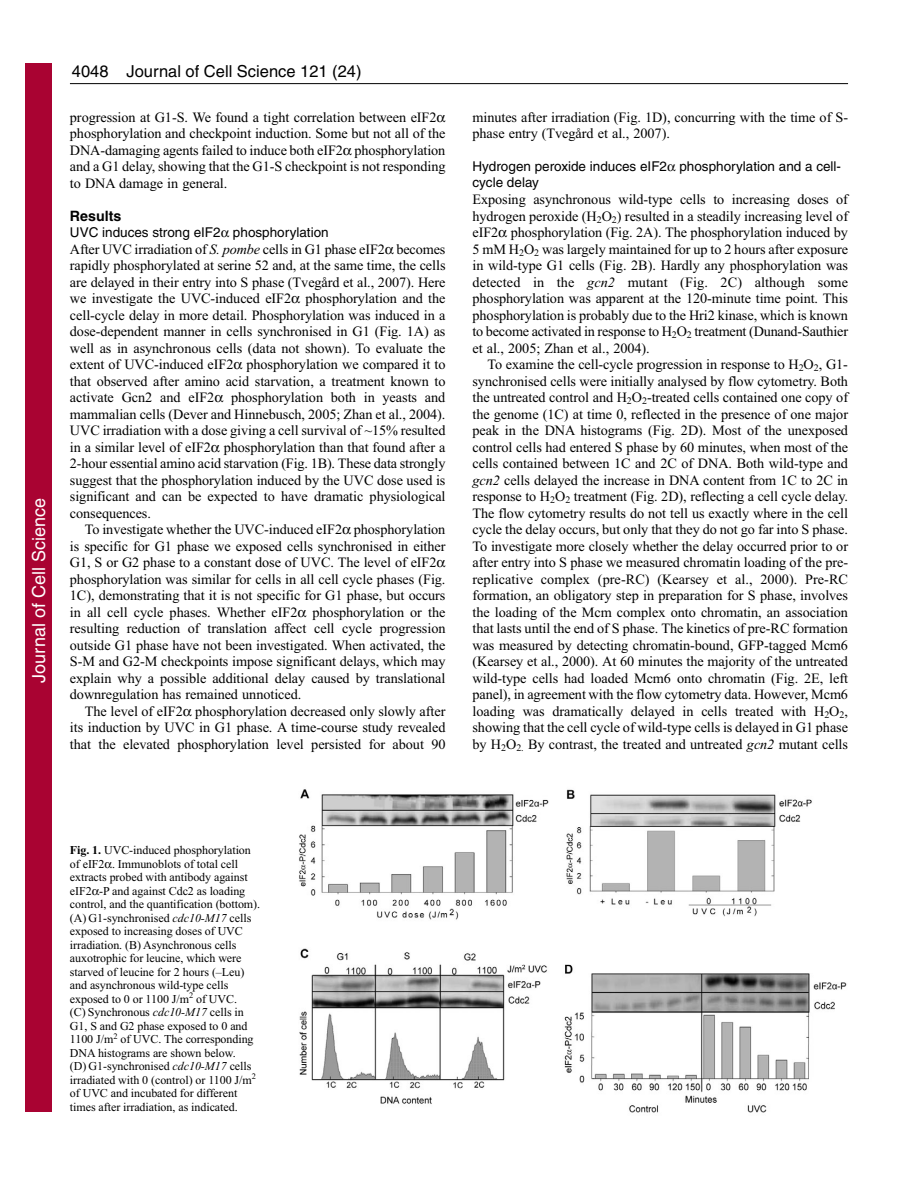
<style>
.page{position:relative;width:918px;height:1188px;background:#fff}
.page>*{position:absolute;margin:0;border:0;box-sizing:border-box;transform-origin:0 0}
.t1{font:18px "Helvetica";color:#fff}
.t2{font:16.5px "Helvetica";color:#000}
.t3{font:14.25px/16.5px "Times New Roman";letter-spacing:-.005em;color:#000;text-align:justify}
.t4{font:700 14.25px "Helvetica";color:#000}
.t5{font:13.5px/16.5px "Helvetica";color:#000}
.t6{font:12px/13.5px "Times New Roman";letter-spacing:-.005em;color:#000}
.s1{font-style:italic}
.s2{font-weight:700}
</style>
<div class="page">
<hr style="left:70px;top:83px;width:778px;height:1px;background:#000">
<img style="left:299px;top:789px;width:548px;height:324px">
<div style="left:26px;top:64px;width:26px;height:1048px;background:#a90332"></div>
<p class="t1" style="left:28px;top:683px;width:186px;rotate:-90deg">Journal of Cell Science</p>
<p class="t2" style="left:127px;top:65px;width:237px">Journal of Cell Science 121 (24)</p>
<p class="t2" style="left:72px;top:65px;width:38px">4048</p>
<p class="t3" style="left:70px;top:110px;width:377px;text-align:left">progression at G1-S. We found a tight correlation between eIF2 phosphorylation and checkpoint induction. Some but not all of the DNA-damaging agents failed to induce both eIF2 phosphorylation and a G1 delay, showing that the G1-S checkpoint is not responding to DNA damage in general.</p>
<p class="t4" style="left:70px;top:210px;width:53px">Results</p>
<p class="t5" style="left:70px;top:225px;width:260px">UVC induces strong eIF2 phosphorylation</p>
<p class="t3" style="left:70px;top:242px;width:377px">After UVC irradiation of <span class="s1">S. pombe</span> cells in G1 phase eIF2 becomes rapidly phosphorylated at serine 52 and, at the same time, the cells are delayed in their entry into S phase (Tvegård et al., 2007). Here we investigate the UVC-induced eIF2 phosphorylation and the cell-cycle delay in more detail. Phosphorylation was induced in a dose-dependent manner in cells synchronised in G1 (Fig. 1A) as well as in asynchronous cells (data not shown). To evaluate the extent of UVC-induced eIF2 phosphorylation we compared it to that observed after amino acid starvation, a treatment known to activate Gcn2 and eIF2 phosphorylation both in yeasts and mammalian cells (Dever and Hinnebusch, 2005; Zhan et al., 2004).<br>UVC irradiation with a dose giving a cell survival of ~15% resulted in a similar level of eIF2 phosphorylation than that found after a 2-hour essential amino acid starvation (Fig. 1B). These data strongly suggest that the phosphorylation induced by the UVC dose used is significant and can be expected to have dramatic physiological consequences.</p>
<p class="t3" style="left:70px;top:522px;width:377px;text-align:left;text-indent:15px">To investigate whether the UVC-induced eIF2 phosphorylation is specific for G1 phase we exposed cells synchronised in either G1, S or G2 phase to a constant dose of UVC. The level of eIF2 phosphorylation was similar for cells in all cell cycle phases (Fig.<br>1C), demonstrating that it is not specific for G1 phase, but occurs in all cell cycle phases. Whether eIF2 phosphorylation or the resulting reduction of translation affect cell cycle progression outside G1 phase have not been investigated. When activated, the S-M and G2-M checkpoints impose significant delays, which may explain why a possible additional delay caused by translational downregulation has remained unnoticed.</p>
<p class="t3" style="left:70px;top:704px;width:377px;text-indent:15px">The level of eIF2 phosphorylation decreased only slowly after its induction by UVC in G1 phase. A time-course study revealed that the elevated phosphorylation level persisted for about 90</p>
<p class="t3" style="left:472px;top:110px;width:377px">minutes after irradiation (Fig. 1D), concurring with the time of S&shy;phase entry (Tvegård et al., 2007).</p>
<p class="t5" style="left:472px;top:159px;width:370px">Hydrogen peroxide induces eIF2 phosphorylation and a cell&shy;cycle delay</p>
<p class="t3" style="left:472px;top:192px;width:377px">Exposing asynchronous wild-type cells to increasing doses of hydrogen peroxide (H<sub>2</sub>O<sub>2</sub>) resulted in a steadily increasing level of eIF2 phosphorylation (Fig. 2A). The phosphorylation induced by 5 mM H<sub>2</sub>O<sub>2</sub> was largely maintained for up to 2 hours after exposure in wild-type G1 cells (Fig. 2B). Hardly any phosphorylation was detected in the <span class="s1">gcn2</span> mutant (Fig. 2C) although some phosphorylation was apparent at the 120-minute time point. This phosphorylation is probably due to the Hri2 kinase, which is known to become activated in response to H<sub>2</sub>O<sub>2</sub> treatment (Dunand-Sauthier et al., 2005; Zhan et al., 2004).</p>
<p class="t3" style="left:472px;top:357px;width:377px;text-indent:15px">To examine the cell-cycle progression in response to H<sub>2</sub>O<sub>2</sub>, G1- synchronised cells were initially analysed by flow cytometry. Both the untreated control and H<sub>2</sub>O<sub>2</sub>-treated cells contained one copy of the genome (1C) at time 0, reflected in the presence of one major peak in the DNA histograms (Fig. 2D). Most of the unexposed control cells had entered S phase by 60 minutes, when most of the cells contained between 1C and 2C of DNA. Both wild-type and <span class="s1">gcn2</span> cells delayed the increase in DNA content from 1C to 2C in response to H<sub>2</sub>O<sub>2</sub> treatment (Fig. 2D), reflecting a cell cycle delay.<br>The flow cytometry results do not tell us exactly where in the cell cycle the delay occurs, but only that they do not go far into S phase.<br>To investigate more closely whether the delay occurred prior to or after entry into S phase we measured chromatin loading of the pre&shy;replicative complex (pre-RC) (Kearsey et al., 2000). Pre-RC formation, an obligatory step in preparation for S phase, involves the loading of the Mcm complex onto chromatin, an association that lasts until the end of S phase. The kinetics of pre-RC formation was measured by detecting chromatin-bound, GFP-tagged Mcm6 (Kearsey et al., 2000). At 60 minutes the majority of the untreated wild-type cells had loaded Mcm6 onto chromatin (Fig. 2E, left panel), in agreement with the flow cytometry data. However, Mcm6 loading was dramatically delayed in cells treated with H<sub>2</sub>O<sub>2</sub>, showing that the cell cycle of wild-type cells is delayed in G1 phase by H<sub>2</sub>O<sub>2.</sub> By contrast, the treated and untreated <span class="s1">gcn2</span> mutant cells</p>
<p class="t6" style="left:70px;top:845px;width:192px"><span class="s2">Fig. 1.</span> UVC-induced phosphorylation of eIF2 . Immunoblots of total cell extracts probed with antibody against eIF2 -P and against Cdc2 as loading control, and the quantification (bottom). (A) G1-synchronised <span class="s1">cdc10-M17</span> cells exposed to increasing doses of UVC irradiation. (B) Asynchronous cells auxotrophic for leucine, which were starved of leucine for 2 hours (–Leu) and asynchronous wild-type cells exposed to 0 or 1100 J/m<sup>2</sup> of UVC.<br>(C) Synchronous <span class="s1">cdc10-M17</span> cells in G1, S and G2 phase exposed to 0 and 1100 J/m<sup>2</sup> of UVC. The corresponding DNA histograms are shown below.<br>(D) G1-synchronised <span class="s1">cdc10-M17</span> cells irradiated with 0 (control) or 1100 J/m<sup>2 </sup>of UVC and incubated for different times after irradiation, as indicated.</p>
</div>
